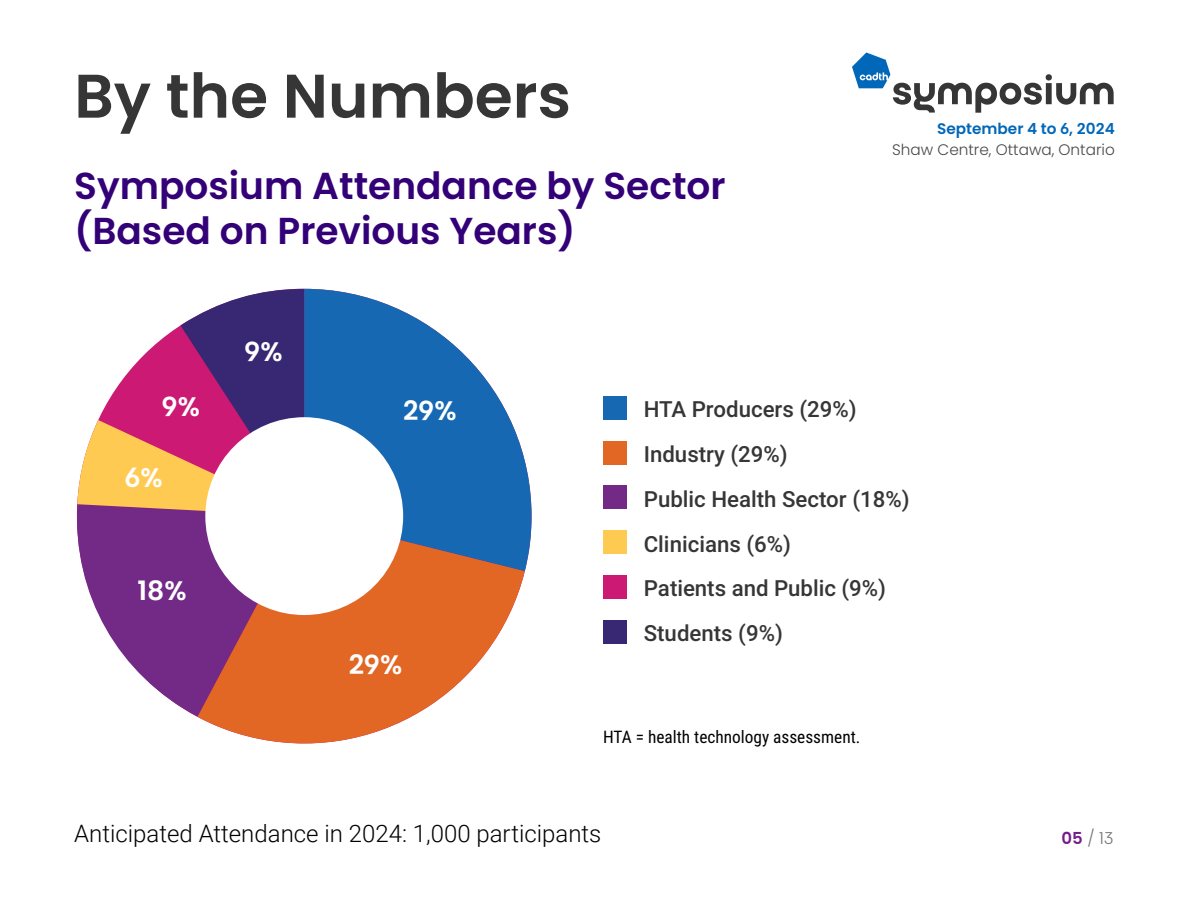
<style>
.page{position:relative;width:1188px;height:918px;background:#fff}
.page>*{position:absolute;margin:0;border:0;box-sizing:border-box;transform-origin:0 0}
.Section_Heading{font:600 61.5px "Poppins";color:#363636}
.Heading{font:600 37.5px/45px "Poppins";color:#330078}
.t1{font:600 26.7px "Poppins";color:#fff}
.Body_Copy{font:300 24px "Roboto";color:#000}
.t2{font:500 22.2px/44.8px "Roboto";color:#363636}
.t3{font:17.25px "Roboto Condensed";color:#000}
.t4{font:300 16.5px "Poppins";color:#767676}
.t5{font:300 15.3px "Poppins";color:#4a494a}
.t6{font:600 15.3px "Poppins";color:#0067b9}
.s1{font-weight:600;color:#751c8a}
</style>
<div class="page">
<svg style="left:852px;top:52px;width:262px;height:61px"></svg>
<svg style="left:76px;top:512px;width:122px;height:205px;fill:#732a87"></svg>
<svg style="left:198px;top:516px;width:327px;height:228px;fill:#e26725"></svg>
<svg style="left:304px;top:289px;width:228px;height:282px;fill:#1668b3"></svg>
<svg style="left:77px;top:289px;width:227px;height:227px"></svg>
<div style="left:603px;top:620px;width:24px;height:23px;background:#382874"></div>
<div style="left:603px;top:575px;width:24px;height:24px;background:#cc1a74"></div>
<div style="left:603px;top:530px;width:24px;height:24px;background:#ffca51"></div>
<div style="left:603px;top:486px;width:24px;height:23px;background:#732a87"></div>
<div style="left:603px;top:441px;width:24px;height:24px;background:#e26725"></div>
<div style="left:603px;top:396px;width:24px;height:24px;background:#1668b3"></div>
<div style="left:205px;top:417px;width:198px;height:198px;background:#fff;border-radius:50%"></div>
<h2 class="Section_Heading" style="left:74px;top:60px;width:498px">By the Numbers</h2>
<h3 class="Heading" style="left:74px;top:163px;width:653px">Symposium Attendance by Sector (Based on Previous Years)</h3>
<p class="t1" style="left:245px;top:340px;width:40px">9%</p>
<p class="t6" style="left:937px;top:120px;width:179px">September 4 to 6, 2024</p>
<p class="t5" style="left:892px;top:141px;width:224px">Shaw Centre, Ottawa, Ontario</p>
<p class="t1" style="left:162px;top:395px;width:40px">9%</p>
<p class="t1" style="left:125px;top:466px;width:40px">6%</p>
<p class="t1" style="left:138px;top:580px;width:51px">18%</p>
<p class="t1" style="left:403px;top:399px;width:55px">29%</p>
<p class="t1" style="left:349px;top:653px;width:55px">29%</p>
<p class="t2" style="left:644px;top:386px;width:267px">HTA Producers (29%)<br>Industry (29%)<br>Public Health Sector (18%)<br>Clinicians (6%)<br>Patients and Public (9%)<br>Students (9%)</p>
<p class="t3" style="left:603px;top:725px;width:259px">HTA = health technology assessment.</p>
<p class="Body_Copy" style="left:74px;top:817px;width:529px">Anticipated Attendance in 2024: 1,000 participants</p>
<p class="t4" style="left:1062px;top:828px;width:54px"><span class="s1">05</span> / 13</p>
</div>
